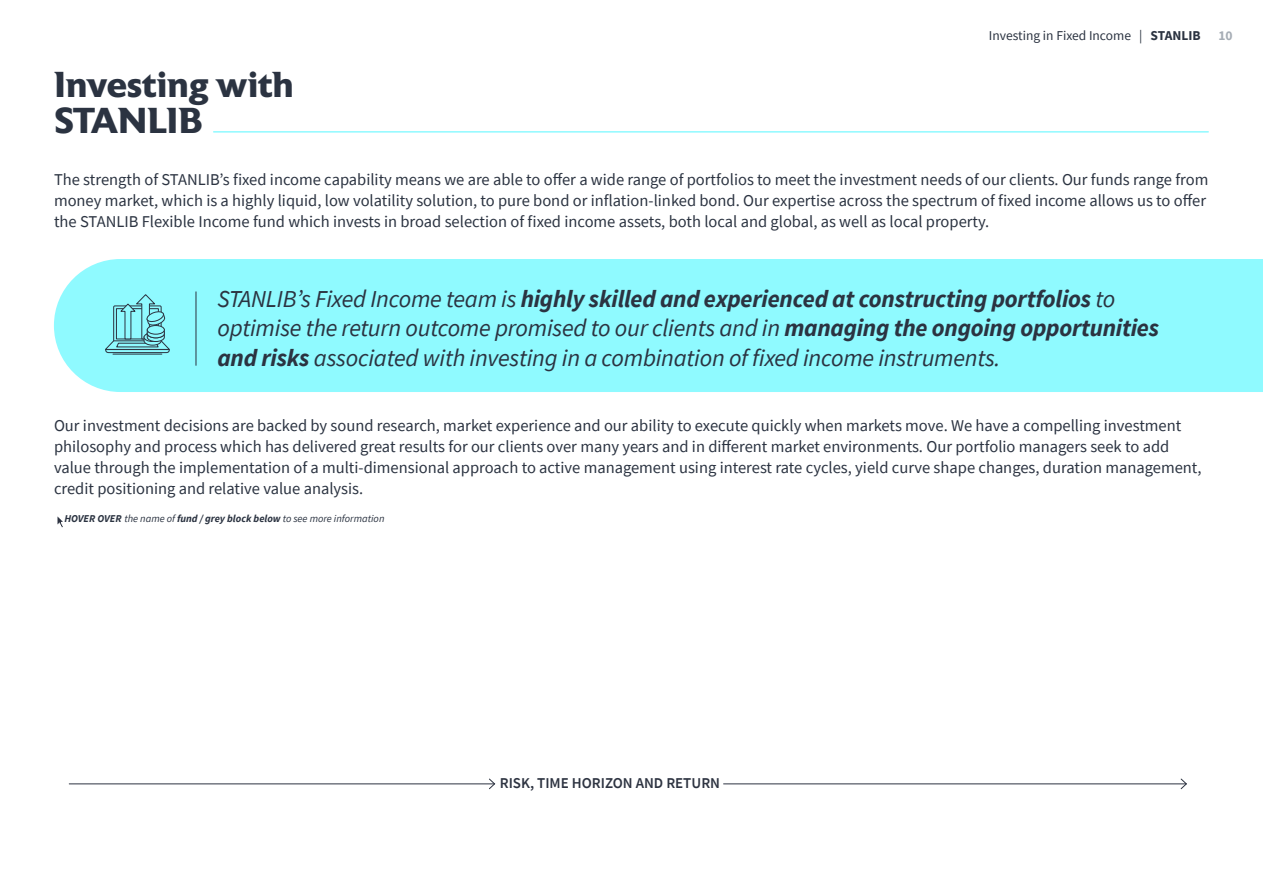
<style>
.page{position:relative;width:1263px;height:893px;background:#fff}
.page>*{position:absolute;margin:0;border:0;box-sizing:border-box;transform-origin:0 0}
.t1{font:700 36px/36px "Astoria";color:#2b3341}
.t2{font:italic 24.3px/29.1px "Source Sans Pro";letter-spacing:-.01em;color:#2b3341}
.t3{font:16.5px/21px "Source Sans Pro";color:#2b3341}
.t4{font:600 15px "Source Sans Pro";color:#2d3341}
.t5{font:13.5px "Source Sans Pro";color:#2b3341}
.t6{font:700 13.5px "Source Sans Pro";color:#a6adb5}
.t7{font:italic 10.5px "Source Sans Pro";color:#2b3341}
.s1{font-weight:700}
</style>
<div class="page">
<svg style="left:57px;top:516px;width:6px;height:12px"></svg>
<hr style="left:214px;top:131px;width:994px;height:2px;background:#8ffaff">
<div style="left:54px;top:259px;width:1209px;height:133px;background:#8ffaff"></div>
<hr style="left:113px;top:354px;width:49px;height:1px;background:#2b3341">
<svg style="left:104px;top:294px;width:66px;height:59px;background:#7ad1d8"></svg>
<hr style="left:196px;top:291px;width:1px;height:75px;background:#2b3341">
<hr style="left:69px;top:783px;width:426px;height:1px;background:#2d3341">
<svg style="left:488px;top:778px;width:8px;height:12px"></svg>
<hr style="left:723px;top:783px;width:463px;height:1px;background:#2d3341">
<svg style="left:1180px;top:778px;width:7px;height:12px"></svg>
<h1 class="t1" style="left:54px;top:66px;width:241px">Investing with<br>STANLIB</h1>
<p class="t5" style="left:989px;top:27px;width:213px">Investing in Fixed Income | <span class="s1">STANLIB</span></p>
<p class="t6" style="left:1218px;top:27px;width:16px">10</p>
<p class="t3" style="left:54px;top:169px;width:1156px">The strength of STANLIB’s fixed income capability means we are able to offer a wide range of portfolios to meet the investment needs of our clients. Our funds range from money market, which is a highly liquid, low volatility solution, to pure bond or inflation-linked bond. Our expertise across the spectrum of fixed income allows us to offer the STANLIB Flexible Income fund which invests in broad selection of fixed income assets, both local and global, as well as local property.</p>
<p class="t2" style="left:217px;top:284px;width:943px">STANLIB’s Fixed Income team is <span class="s1">highly skilled and experienced at constructing portfolios</span> to optimise the return outcome promised to our clients and in <span class="s1">managing the ongoing opportunities and risks</span> associated with investing in a combination of fixed income instruments.</p>
<p class="t3" style="left:54px;top:414px;width:1149px">Our investment decisions are backed by sound research, market experience and our ability to execute quickly when markets move. We have a compelling investment philosophy and process which has delivered great results for our clients over many years and in different market environments. Our portfolio managers seek to add value through the implementation of a multi-dimensional approach to active management using interest rate cycles, yield curve shape changes, duration management, credit positioning and relative value analysis.</p>
<p class="t7" style="left:64px;top:512px;width:322px"><span class="s1">HOVER OVER</span> the name of <span class="s1">fund / grey block below</span> to see more information</p>
<p class="t4" style="left:500px;top:773px;width:222px">RISK, TIME HORIZON AND RETURN</p>
</div>
